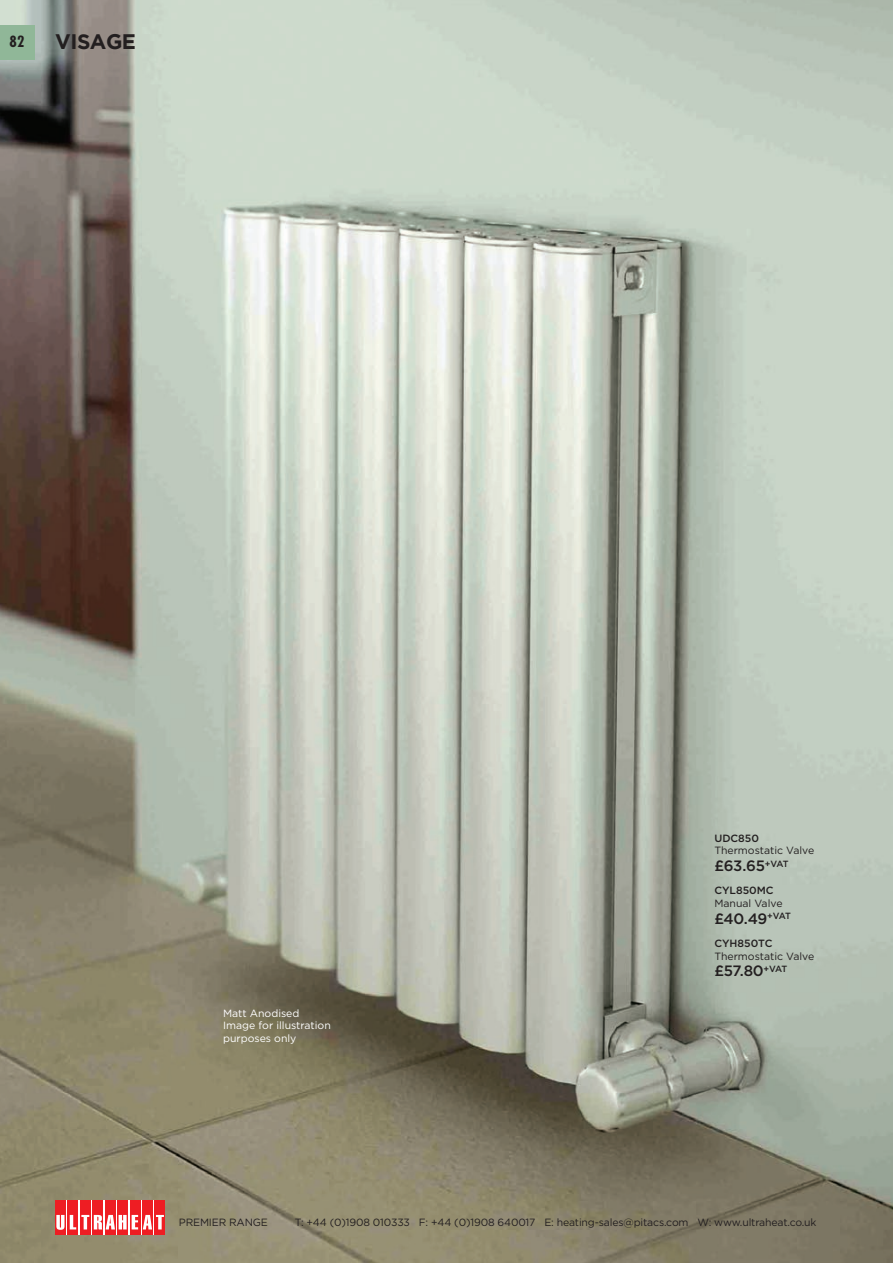
<style>
.page{position:relative;width:893px;height:1263px;background:#fff}
.page>*{position:absolute;margin:0;border:0;box-sizing:border-box;transform-origin:0 0}
.t1{font:700 21px "Gotham";letter-spacing:-.025em;color:#231f20}
.t2{font:500 15px "Gotham";letter-spacing:-.02em;color:#231f20}
.t3{font:700 condensed 15px "Futura";color:#231f20}
.t4{font:10.5px "Gotham";letter-spacing:-.015em;color:#231f20}
.t5{font:10.5px/12.6px "Gotham";color:#fff}
.t6{font:500 10.5px "Gotham";color:#231f20}
</style>
<div class="page">
<img style="left:0;top:0;width:893px;height:1263px">
<svg style="left:66px;top:1201px;width:89px;height:34px"></svg>
<div style="left:55px;top:1201px;width:11px;height:34px;background:#ee1d23"></div>
<div style="left:68px;top:1201px;width:10px;height:34px;background:#ee1d23"></div>
<div style="left:80px;top:1201px;width:11px;height:34px;background:#ee1d23"></div>
<div style="left:93px;top:1201px;width:10px;height:34px;background:#ee1d23"></div>
<div style="left:105px;top:1201px;width:10px;height:34px;background:#ee1d23"></div>
<div style="left:117px;top:1201px;width:11px;height:34px;background:#ee1d23"></div>
<div style="left:130px;top:1201px;width:10px;height:34px;background:#ee1d23"></div>
<div style="left:142px;top:1201px;width:11px;height:34px;background:#ee1d23"></div>
<div style="left:155px;top:1201px;width:10px;height:34px;background:#ee1d23"></div>
<svg style="left:56px;top:1215px;width:108px;height:15px"></svg>
<div style="left:0;top:26px;width:34px;height:34px;background:#90b798"></div>
<h2 class="t3" style="left:10px;top:32px;width:16px">82</h2>
<h1 class="t1" style="left:55px;top:27px;width:82px">VISAGE</h1>
<p class="t5" style="left:223px;top:1006px;width:109px">Matt Anodised<br>Image for illustration purposes only</p>
<p class="t6" style="left:714px;top:831px;width:46px">UDC850</p>
<p class="t4" style="left:714px;top:844px;width:101px">Thermostatic Valve</p>
<h2 class="t2" style="left:714px;top:856px;width:76px">£63.65<sup>+VAT</sup></h2>
<p class="t6" style="left:714px;top:884px;width:61px">CYL850MC</p>
<p class="t4" style="left:714px;top:896px;width:70px">Manual Valve</p>
<h2 class="t2" style="left:714px;top:908px;width:78px">£40.49<sup>+VAT</sup></h2>
<p class="t6" style="left:714px;top:936px;width:60px">CYH850TC</p>
<p class="t4" style="left:714px;top:949px;width:101px">Thermostatic Valve</p>
<h2 class="t2" style="left:714px;top:961px;width:74px">£57.80<sup>+VAT</sup></h2>
<p class="t4" style="left:179px;top:1216px;width:91px">PREMIER RANGE</p>
<p class="t4" style="left:295px;top:1216px;width:523px">T: +44 (0)1908 010333 F: +44 (0)1908 640017 E: heating-sales@pitacs.com W: www.ultraheat.co.uk</p>
</div>
